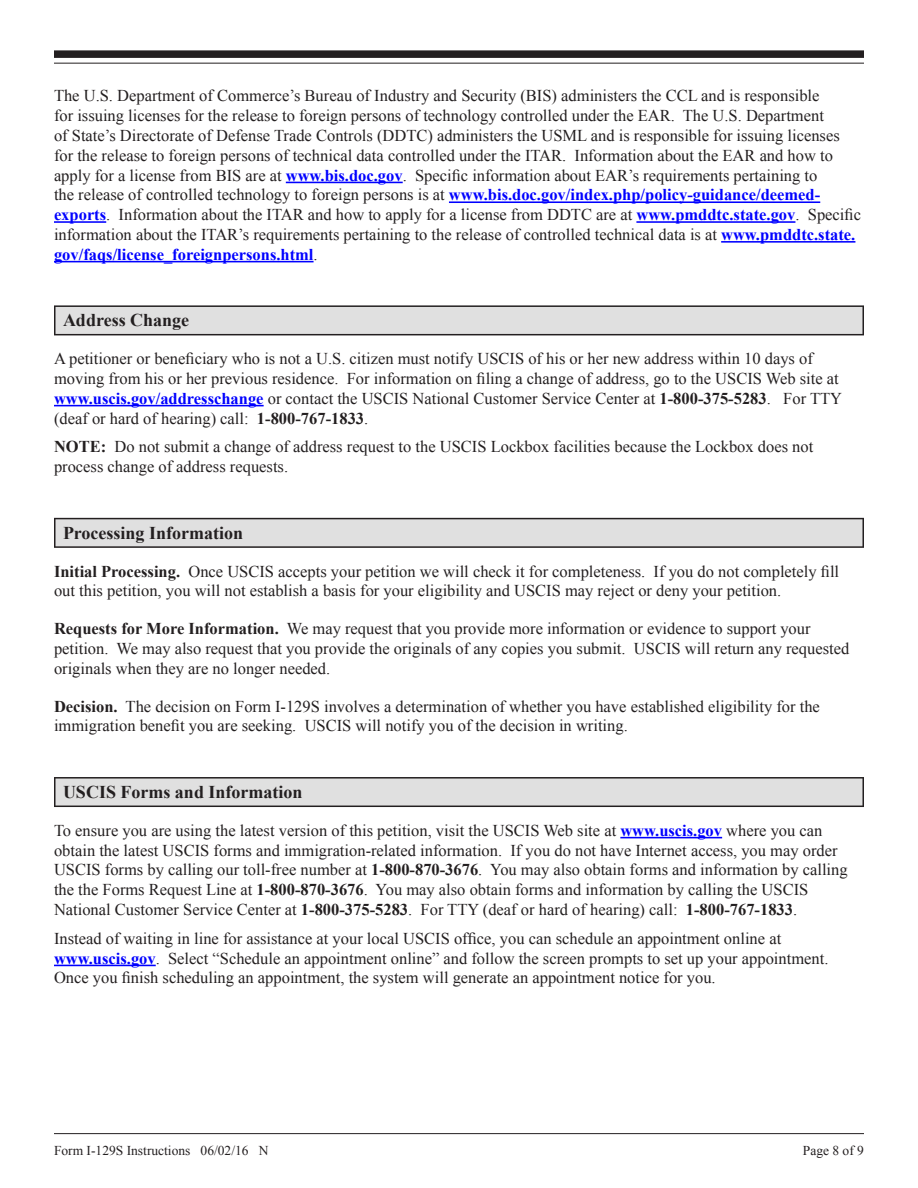
<style>
.page{position:relative;width:918px;height:1188px;background:#fff}
.page>*{position:absolute;margin:0;border:0;box-sizing:border-box;transform-origin:0 0}
.t1{font:700 18px "Times New Roman";color:#231f20}
.t2{font:16.5px/19.8px "Times New Roman";color:#231f20}
.t3{font:13.5px "Times New Roman";color:#231f20}
.s1{font-weight:700;color:#00f}
.s2{font-weight:700}
</style>
<div class="page">
<hr style="left:54px;top:1133px;width:810px;height:1px;background:#231f20">
<div style="left:54px;top:50px;width:810px;height:8px;background:#231f20"></div>
<hr style="left:54px;top:63px;width:810px;height:1px;background:#231f20">
<hr style="left:286px;top:182px;width:117px;height:1px;background:#00f">
<hr style="left:449px;top:201px;width:371px;height:2px;background:#00f">
<hr style="left:54px;top:221px;width:52px;height:2px;background:#00f">
<hr style="left:636px;top:221px;width:159px;height:2px;background:#00f">
<hr style="left:721px;top:241px;width:134px;height:2px;background:#00f">
<hr style="left:54px;top:261px;width:260px;height:1px;background:#00f">
<div style="left:54px;top:305px;width:810px;height:30px;background:linear-gradient(to bottom,#828081,#7f7d7e)"></div>
<div style="left:56px;top:307px;width:806px;height:27px;background:#e0e0e0"></div>
<hr style="left:54px;top:405px;width:210px;height:1px;background:#00f">
<svg style="left:54px;top:518px;width:810px;height:30px;background:#444041"></svg>
<div style="left:56px;top:519px;width:806px;height:27px;background:#e0e0e0"></div>
<div style="left:54px;top:777px;width:810px;height:30px;background:#7a7878"></div>
<div style="left:56px;top:779px;width:806px;height:27px;background:#e0e0e0"></div>
<hr style="left:620px;top:837px;width:102px;height:1px;background:#00f">
<hr style="left:54px;top:965px;width:102px;height:1px;background:#00f">
<p class="t2" style="left:54px;top:86px;width:808px">The U.S. Department of Commerce’s Bureau of Industry and Security (BIS) administers the CCL and is responsible<br>for issuing licenses for the release to foreign persons of technology controlled under the EAR. The U.S. Department<br>of State’s Directorate of Defense Trade Controls (DDTC) administers the USML and is responsible for issuing licenses for the release to foreign persons of technical data controlled under the ITAR. Information about the EAR and how to apply for a license from BIS are at <span class="s1">www.bis.doc.gov</span>. Specific information about EAR’s requirements pertaining to<br>the release of controlled technology to foreign persons is at <span class="s1">www.bis.doc.gov/index.php/policy-guidance/deemed&shy;exports</span>. Information about the ITAR and how to apply for a license from DDTC are at <span class="s1">www.pmddtc.state.gov</span>. Specific information about the ITAR’s requirements pertaining to the release of controlled technical data is at <span class="s1">www.pmddtc.state. gov/faqs/license_foreignpersons.html</span>.</p>
<p class="t1" style="left:63px;top:308px;width:128px">Address Change</p>
<p class="t2" style="left:54px;top:349px;width:790px">A petitioner or beneficiary who is not a U.S. citizen must notify USCIS of his or her new address within 10 days of moving from his or her previous residence. For information on filing a change of address, go to the USCIS Web site at <span class="s1">www.uscis.gov/addresschange</span> or contact the USCIS National Customer Service Center at <span class="s2">1-800-375-5283</span>. For TTY (deaf or hard of hearing) call: <span class="s2">1-800-767-1833</span>.</p>
<p class="t2" style="left:54px;top:437px;width:761px"><span class="s2">NOTE:</span> Do not submit a change of address request to the USCIS Lockbox facilities because the Lockbox does not process change of address requests.</p>
<p class="t1" style="left:63px;top:520px;width:182px">Processing Information</p>
<p class="t2" style="left:54px;top:561px;width:787px"><span class="s2">Initial Processing.</span> Once USCIS accepts your petition we will check it for completeness. If you do not completely fill out this petition, you will not establish a basis for your eligibility and USCIS may reject or deny your petition.</p>
<p class="t2" style="left:54px;top:619px;width:797px"><span class="s2">Requests for More Information.</span> We may request that you provide more information or evidence to support your petition. We may also request that you provide the originals of any copies you submit. USCIS will return any requested originals when they are no longer needed.</p>
<p class="t2" style="left:54px;top:696px;width:767px"><span class="s2">Decision.</span> The decision on Form I-129S involves a determination of whether you have established eligibility for the immigration benefit you are seeking. USCIS will notify you of the decision in writing.</p>
<p class="t1" style="left:63px;top:780px;width:241px">USCIS Forms and Information</p>
<p class="t2" style="left:54px;top:820px;width:795px">To ensure you are using the latest version of this petition, visit the USCIS Web site at <span class="s1">www.uscis.gov</span> where you can obtain the latest USCIS forms and immigration-related information. If you do not have Internet access, you may order USCIS forms by calling our toll-free number at <span class="s2">1-800-870-3676</span>. You may also obtain forms and information by calling the the Forms Request Line at <span class="s2">1-800-870-3676</span>. You may also obtain forms and information by calling the USCIS National Customer Service Center at <span class="s2">1-800-375-5283</span>. For TTY (deaf or hard of hearing) call: <span class="s2">1-800-767-1833</span>.</p>
<p class="t2" style="left:54px;top:928px;width:776px">Instead of waiting in line for assistance at your local USCIS office, you can schedule an appointment online at <span class="s1">www.uscis.gov</span>. Select “Schedule an appointment online” and follow the screen prompts to set up your appointment.<br>Once you finish scheduling an appointment, the system will generate an appointment notice for you.</p>
<p class="t3" style="left:54px;top:1141px;width:216px">Form I-129S Instructions 06/02/16 N</p>
<p class="t3" style="left:803px;top:1141px;width:63px">Page 8 of 9</p>
</div>
